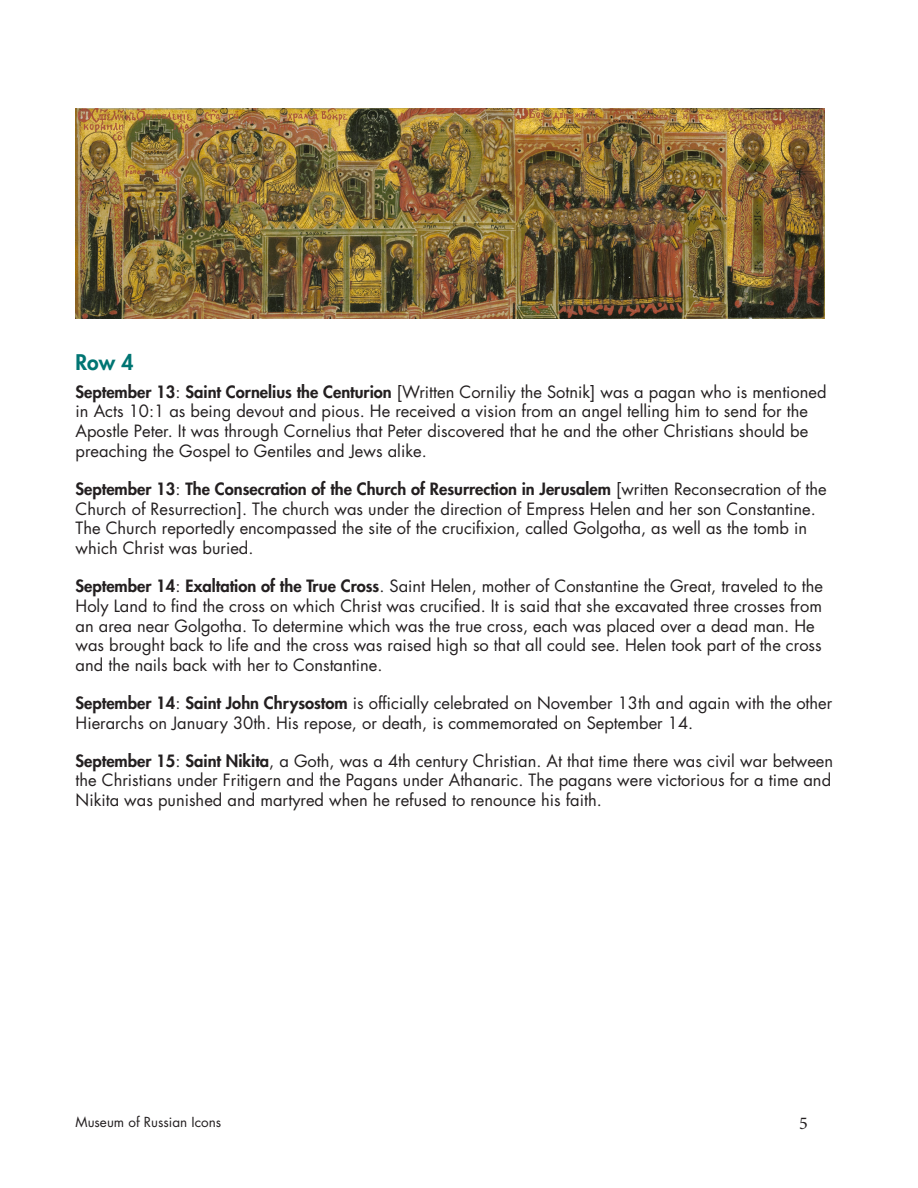
<style>
.page{position:relative;width:918px;height:1188px;background:#fff}
.page>*{position:absolute;margin:0;border:0;box-sizing:border-box;transform-origin:0 0}
.Side{font:800 21px "Futura Std";color:#007573}
.t1{font:18px "Minion Pro";color:#231f20}
.text{font:16.5px/19.8px "Futura Std";color:#231f20}
.t2{font:13.5px "Futura Std";color:#231f20}
.s1{font-weight:800}
</style>
<div class="page">
<img style="left:76px;top:108px;width:748px;height:211px">
<p class="Side" style="left:76px;top:349px;width:59px">Row 4</p>
<p class="text" style="left:76px;top:382px;width:753px"><span class="s1">September 13</span>: <span class="s1">Saint Cornelius the Centurion</span> [Written Corniliy the Sotnik] was a pagan who is mentioned in Acts 10:1 as being devout and pious. He received a vision from an angel telling him to send for the Apostle Peter. It was through Cornelius that Peter discovered that he and the other Christians should be preaching the Gospel to Gentiles and Jews alike.</p>
<p class="text" style="left:76px;top:479px;width:753px"><span class="s1">September 13</span>: <span class="s1">The Consecration of the Church of Resurrection in Jerusalem</span> [written Reconsecration of the Church of Resurrection]. The church was under the direction of Empress Helen and her son Constantine.<br>The Church reportedly encompassed the site of the crucifixion, called Golgotha, as well as the tomb in which Christ was buried.</p>
<p class="text" style="left:76px;top:576px;width:749px"><span class="s1">September 14</span>: <span class="s1">Exaltation of the True Cross</span>. Saint Helen, mother of Constantine the Great, traveled to the Holy Land to find the cross on which Christ was crucified. It is said that she excavated three crosses from an area near Golgotha. To determine which was the true cross, each was placed over a dead man. He was brought back to life and the cross was raised high so that all could see. Helen took part of the cross and the nails back with her to Constantine.</p>
<p class="text" style="left:76px;top:693px;width:758px"><span class="s1">September 14</span>: <span class="s1">Saint John Chrysostom</span> is officially celebrated on November 13th and again with the other<br>Hierarchs on January 30th. His repose, or death, is commemorated on September 14.</p>
<p class="text" style="left:76px;top:751px;width:759px"><span class="s1">September 15</span>: <span class="s1">Saint Nikita</span>, a Goth, was a 4th century Christian. At that time there was civil war between the Christians under Fritigern and the Pagans under Athanaric. The pagans were victorious for a time and<br>Nikita was punished and martyred when he refused to renounce his faith.</p>
<p class="t2" style="left:76px;top:1114px;width:147px">Museum of Russian Icons</p>
<p class="t1" style="left:799px;top:1111px;width:10px">5</p>
</div>
